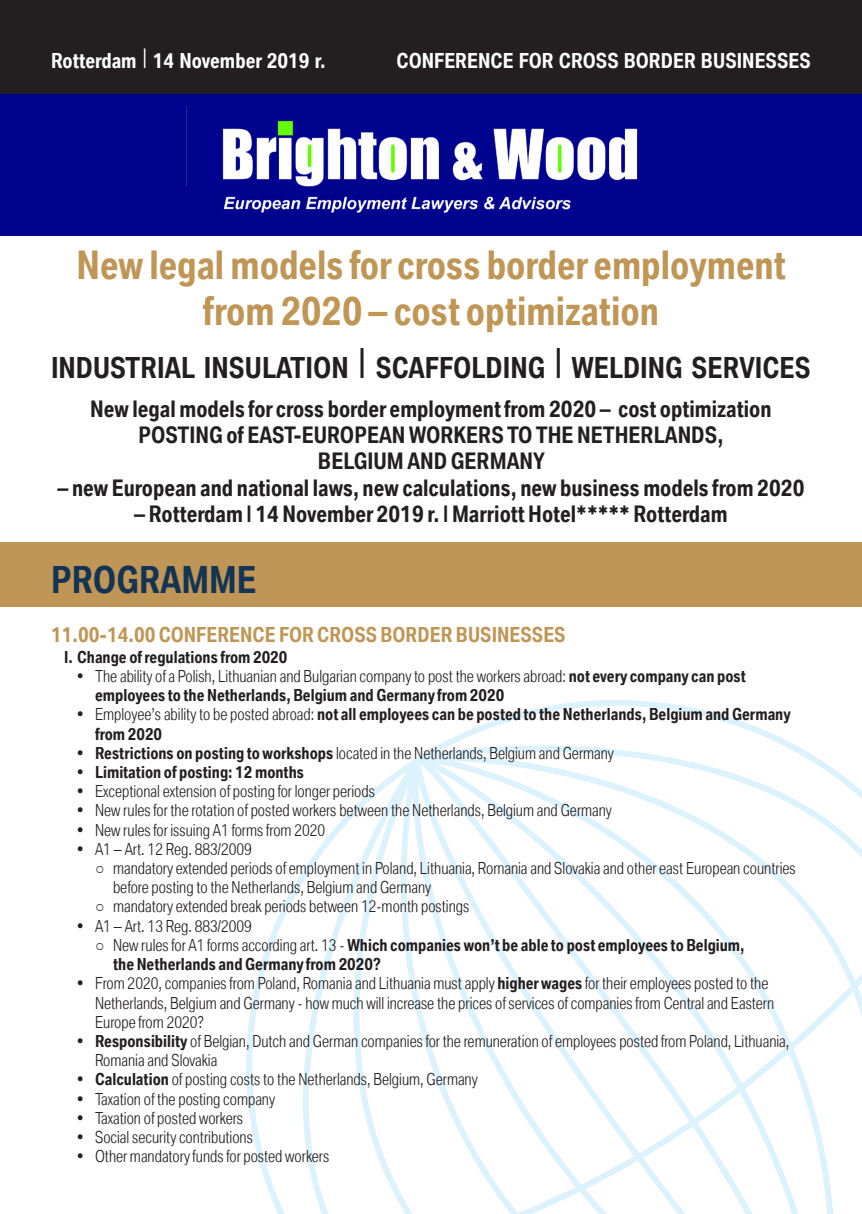
<style>
.page{position:relative;width:862px;height:1214px;background:#fff}
.page>*{position:absolute;margin:0;border:0;box-sizing:border-box;transform-origin:0 0}
.t1{font:700 condensed 38px/45.6px "BMW Type";color:#bf9656;text-align:center}
.t2{font:700 condensed 36px "BMW Type";color:#143454}
.t3{font:700 condensed 28px "BMW Type";color:#231f20}
.t4{font:700 condensed 22px/26.4px "BMW Type";color:#231f20;text-align:center}
.t5{font:300 condensed 20px "BMW Type";color:#fff}
.t6{font:300 condensed 20px "BMW Type";color:#bf9656}
.t7{font:300 condensed 16px/19.2px "BMW Type";color:#231f20}
.t8{font:300 condensed 16px/19.2px "BMW Type";color:#231f20}
.s1{font-size:26px}
.s2{font-weight:400;font-size:40px}
.s3{font-style:inherit}
.s4{font-family:"Courier New";font-weight:400;font-stretch:normal}
</style>
<div class="page">
<div style="left:0;top:0;width:862px;height:93px;background:#231f20"></div>
<div style="left:0;top:95px;width:862px;height:141px;background:#00038e"></div>
<div style="left:0;top:542px;width:862px;height:65px;background:#bf9656"></div>
<svg style="left:246px;top:700px;width:616px;height:513px"></svg>
<img style="left:222px;top:120px;width:416px;height:93px">
<p class="t5" style="left:51px;top:47px;width:276px">Rotterdam <span class="s1">|</span> 14 November 2019 r.</p>
<p class="t5" style="left:397px;top:47px;width:416px">CONFERENCE FOR CROSS BORDER BUSINESSES</p>
<h1 class="t1" style="left:76px;top:240px;width:711px">New legal models for cross border employment from 2020 – cost optimization</h1>
<h3 class="t3" style="left:51px;top:349px;width:761px">INDUSTRIAL INSULATION <span class="s2">|</span> SCAFFOLDING <span class="s2">|</span> WELDING SERVICES</h3>
<h3 class="t4" style="left:90px;top:394px;width:683px">New legal models for cross border employment from 2020 – cost optimization<br>POSTING of EAST-EUROPEAN WORKERS TO THE NETHERLANDS,<br>BELGIUM AND GERMANY</h3>
<h3 class="t4" style="left:57px;top:473px;width:748px">– new European and national laws, new calculations, new business models from 2020</h3>
<h3 class="t4" style="left:134px;top:500px;width:595px">– Rotterdam | 14 November 2019 r. | Marriott Hotel***** Rotterdam</h3>
<h2 class="t2" style="left:51px;top:556px;width:207px">PROGRAMME</h2>
<p class="t6" style="left:51px;top:621px;width:516px">11.00-14.00 CONFERENCE FOR CROSS BORDER BUSINESSES</p>
<p class="t8" style="left:64px;top:646px;width:225px">I. Change of regulations from 2020</p>
<p class="t7" style="left:95px;top:665px;width:652px;text-indent:-18px">• The ability of a Polish, Lithuanian and Bulgarian company to post the workers abroad: <span class="s3">not every company can post employees to the Netherlands, Belgium and Germany from 2020</span></p>
<p class="t8" style="left:95px;top:704px;width:697px;text-indent:-18px"><span class="s3">• Employee’s ability to be posted abroad:</span> not all employees can be posted to the Netherlands, Belgium and Germany from 2020</p>
<p class="t7" style="left:77px;top:742px;width:538px">• <span class="s3">Restrictions on posting to workshops</span> located in the Netherlands, Belgium and Germany</p>
<p class="t8" style="left:77px;top:761px;width:229px"><span class="s3">•</span> Limitation of posting: 12 months</p>
<p class="t7" style="left:77px;top:781px;width:299px">• Exceptional extension of posting for longer periods</p>
<p class="t7" style="left:77px;top:800px;width:536px">• New rules for the rotation of posted workers between the Netherlands, Belgium and Germany</p>
<p class="t7" style="left:77px;top:819px;width:250px">• New rules for issuing A1 forms from 2020</p>
<p class="t7" style="left:77px;top:838px;width:176px">• A1 – Art. 12 Reg. 883/2009</p>
<p class="t7" style="left:113px;top:857px;width:684px;text-indent:-18px"><span class="s4">○</span> mandatory extended periods of employment in Poland, Lithuania, Romania and Slovakia and other east European countries before posting to the Netherlands, Belgium and Germany</p>
<p class="t7" style="left:95px;top:896px;width:376px"><span class="s4">○</span> mandatory extended break periods between 12-month postings</p>
<p class="t7" style="left:77px;top:915px;width:176px">• A1 – Art. 13 Reg. 883/2009</p>
<p class="t8" style="left:113px;top:934px;width:633px;text-indent:-18px"><span class="s4">○</span> <span class="s3">New rules for A1 forms according art. 13 -</span> Which companies won’t be able to post employees to Belgium, the Netherlands and Germany from 2020?</p>
<p class="t7" style="left:95px;top:973px;width:681px;text-indent:-18px">• From 2020, companies from Poland, Romania and Lithuania must apply <span class="s3">higher wages</span> for their employees posted to the<br>Netherlands, Belgium and Germany - how much will increase the prices of services of companies from Central and Eastern<br>Europe from 2020?</p>
<p class="t7" style="left:95px;top:1030px;width:696px;text-indent:-18px">• <span class="s3">Responsibility</span> of Belgian, Dutch and German companies for the remuneration of employees posted from Poland, Lithuania,<br>Romania and Slovakia</p>
<p class="t7" style="left:77px;top:1069px;width:402px">• <span class="s3">Calculation</span> of posting costs to the Netherlands, Belgium, Germany</p>
<p class="t7" style="left:77px;top:1088px;width:199px">• Taxation of the posting company</p>
<p class="t7" style="left:77px;top:1107px;width:168px">• Taxation of posted workers</p>
<p class="t7" style="left:77px;top:1126px;width:177px">• Social security contributions</p>
<p class="t7" style="left:77px;top:1145px;width:254px">• Other mandatory funds for posted workers</p>
</div>
